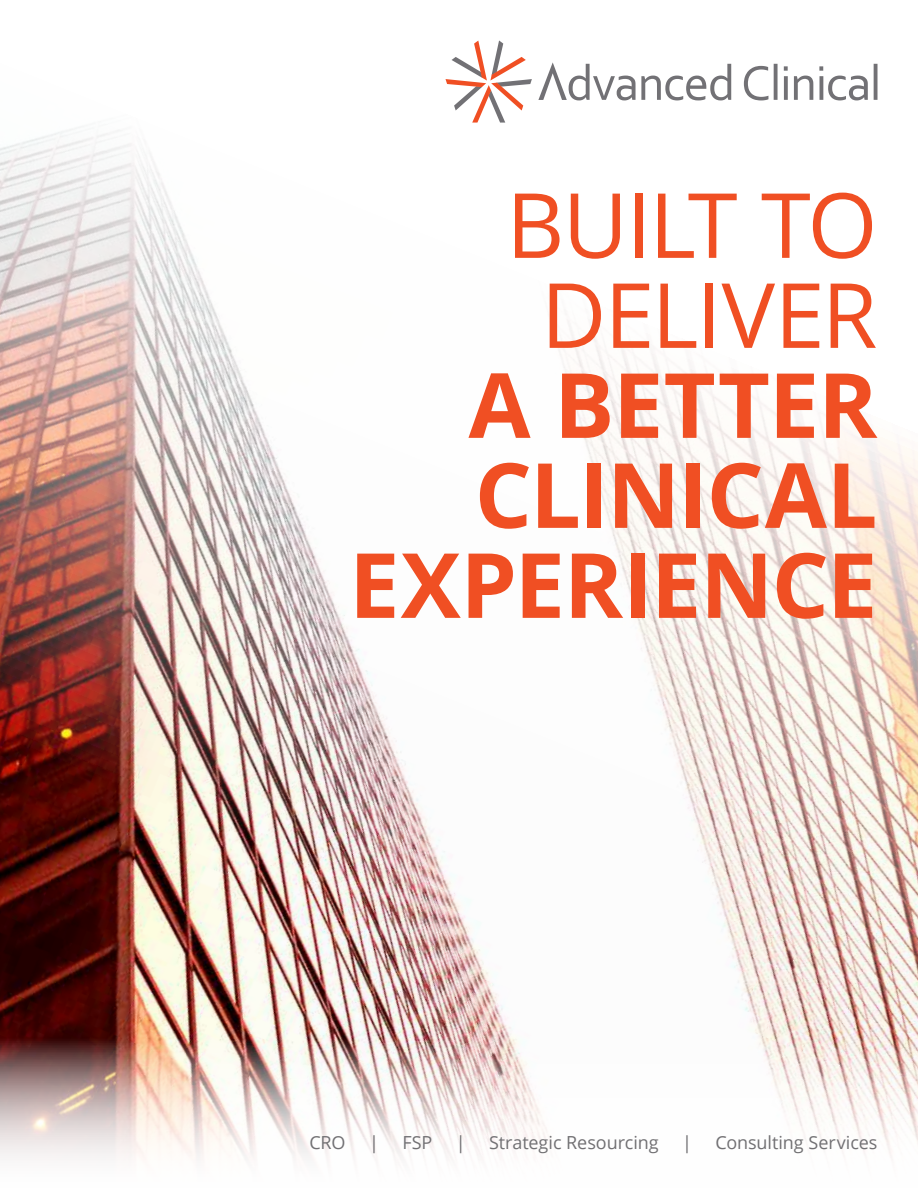
<style>
.page{position:relative;width:918px;height:1188px;background:#fff}
.page>*{position:absolute;margin:0;border:0;box-sizing:border-box;transform-origin:0 0}
.t1{font:700 90px/90px "Open Sans";letter-spacing:-.015em;color:#f04f23;text-align:right}
.t2{font:90px/90px "Open Sans";letter-spacing:-.02em;color:#f04f23;text-align:center}
.t3{font:18px "Open Sans";letter-spacing:-.005em;color:#717073}
</style>
<div class="page">
<img style="left:0;top:40px;width:918px;height:999px">
<div style="left:259px;top:94px;width:659px;height:623px;background:#fff;opacity:.5"></div>
<svg style="left:446px;top:41px;width:86px;height:82px"></svg>
<svg style="left:538px;top:62px;width:340px;height:38px"></svg>
<svg style="left:0;top:1039px;width:918px;height:119px"></svg>
<h1 class="t2" style="left:506px;top:178px;width:373px">BUILT TO<br>DELIVER</h1>
<h1 class="t1" style="left:349px;top:358px;width:530px">A BETTER<br>CLINICAL<br>EXPERIENCE</h1>
<p class="t3" style="left:309px;top:1130px;width:38px">CRO</p>
<p class="t3" style="left:369px;top:1130px;width:11px">|</p>
<p class="t3" style="left:402px;top:1130px;width:31px">FSP</p>
<p class="t3" style="left:456px;top:1130px;width:11px">|</p>
<p class="t3" style="left:489px;top:1130px;width:171px">Strategic Resourcing</p>
<p class="t3" style="left:682px;top:1130px;width:11px">|</p>
<p class="t3" style="left:715px;top:1130px;width:164px">Consulting Services</p>
</div>
